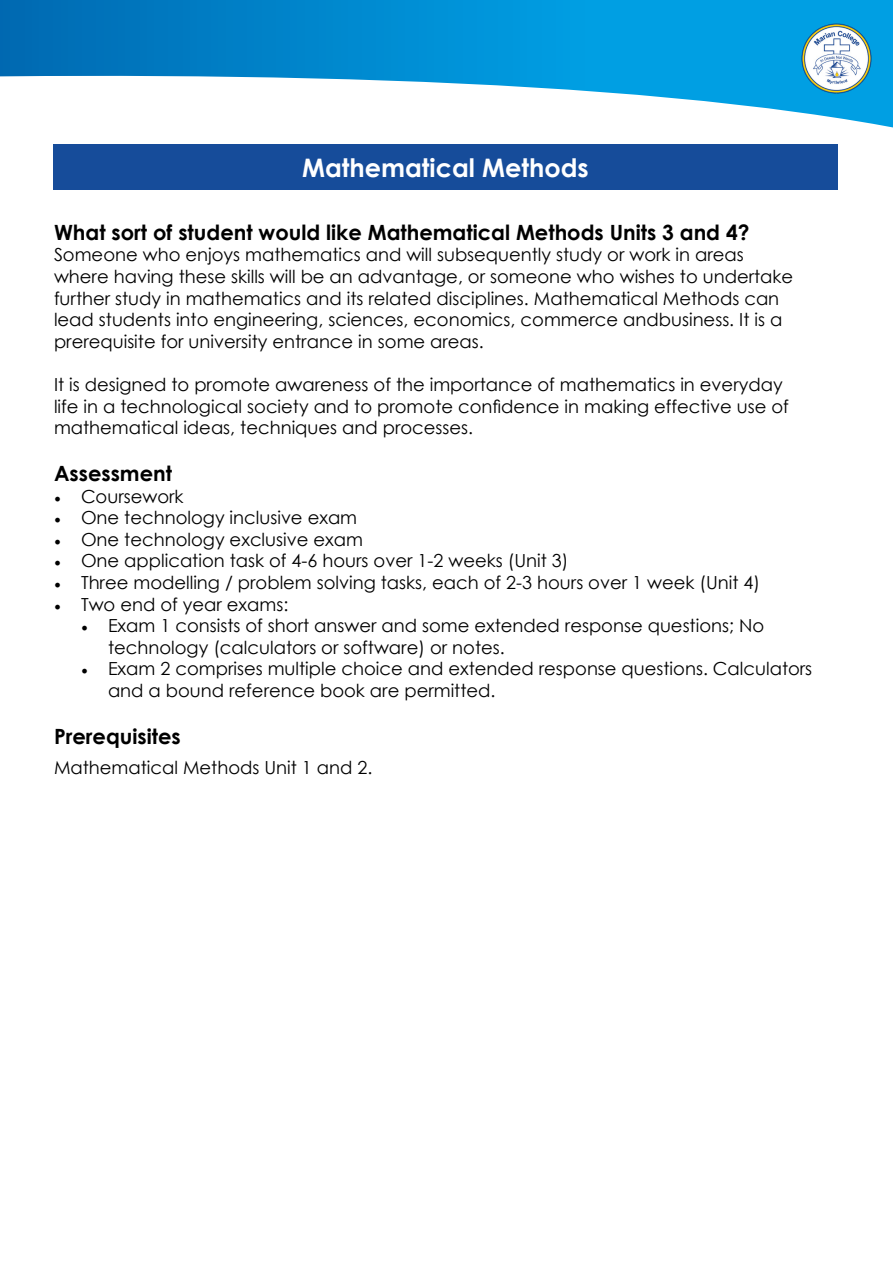
<style>
.page{position:relative;width:893px;height:1263px;background:#fff}
.page>*{position:absolute;margin:0;border:0;box-sizing:border-box;transform-origin:0 0}
.t1{font:700 25.5px "Century Gothic";color:#fff}
.t2{font:700 21px "Century Gothic";color:#000}
.t3{font:18px/21.6px "Century Gothic";color:#000}
.s1{font-family:"Minion Pro"}
</style>
<div class="page">
<svg style="left:0;top:0;width:893px;height:128px"></svg>
<img style="left:799px;top:21px;width:75px;height:75px">
<div style="left:53px;top:145px;width:785px;height:45px;background:#164c9a"></div>
<h1 class="t1" style="left:302px;top:148px;width:288px">Mathematical Methods</h1>
<p class="t2" style="left:54px;top:216px;width:697px">What sort of student would like Mathematical Methods Units 3 and 4?</p>
<p class="t3" style="left:54px;top:244px;width:741px">Someone who enjoys mathematics and will subsequently study or work in areas where having these skills will be an advantage, or someone who wishes to undertake further study in mathematics and its related disciplines. Mathematical Methods can lead students into engineering, sciences, economics, commerce andbusiness. It is a prerequisite for university entrance in some areas.</p>
<p class="t3" style="left:54px;top:373px;width:736px">It is designed to promote awareness of the importance of mathematics in everyday life in a technological society and to promote confidence in making effective use of mathematical ideas, techniques and processes.</p>
<p class="t2" style="left:54px;top:457px;width:120px">Assessment</p>
<p class="t3" style="left:54px;top:485px;width:131px"><span class="s1">•</span> Coursework</p>
<p class="t3" style="left:54px;top:507px;width:305px"><span class="s1">•</span> One technology inclusive exam</p>
<p class="t3" style="left:54px;top:528px;width:310px"><span class="s1">•</span> One technology exclusive exam</p>
<p class="t3" style="left:54px;top:550px;width:516px"><span class="s1">•</span> One application task of 4-6 hours over 1-2 weeks (Unit 3)</p>
<p class="t3" style="left:54px;top:571px;width:708px"><span class="s1">•</span> Three modelling / problem solving tasks, each of 2-3 hours over 1 week (Unit 4)</p>
<p class="t3" style="left:54px;top:593px;width:236px"><span class="s1">•</span> Two end of year exams:</p>
<p class="t3" style="left:108px;top:615px;width:658px;text-indent:-27px"><span class="s1">•</span> Exam 1 consists of short answer and some extended response questions; No technology (calculators or software) or notes.</p>
<p class="t3" style="left:108px;top:658px;width:706px;text-indent:-27px"><span class="s1">•</span> Exam 2 comprises multiple choice and extended response questions. Calculators and a bound reference book are permitted.</p>
<p class="t2" style="left:54px;top:720px;width:128px">Prerequisites</p>
<p class="t3" style="left:54px;top:756px;width:320px">Mathematical Methods Unit 1 and 2.</p>
</div>
